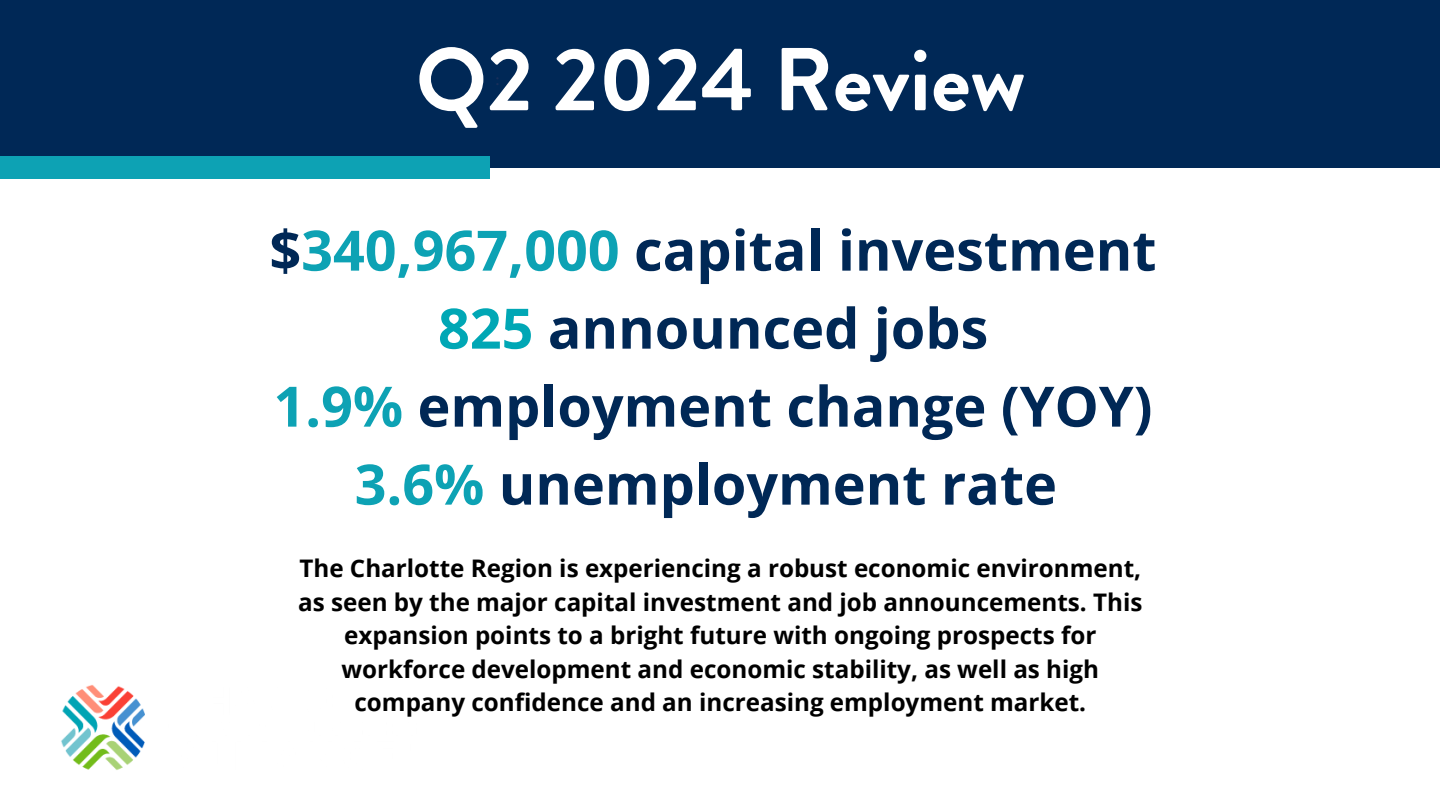
<style>
.page{position:relative;width:1440px;height:810px;background:#fff}
.page>*{position:absolute;margin:0;border:0;box-sizing:border-box;transform-origin:0 0}
.t1{font:700 89px "Brandon Grotesque";color:#fff}
.t2{font:700 55.8px/78px "Open Sans";color:#002856;text-align:center}
.t3{font:700 24.2px/33.5px "Open Sans";color:#000;text-align:center}
.t4{font:19px "Brandon Grotesque";color:#19305b}
.s1{color:#0da2b4}
.s2{color:#00a7b5}
</style>
<div class="page">
<div style="left:0;top:0;width:1440px;height:168px;background:#002856"></div>
<div style="left:0;top:156px;width:489px;height:23px;background:#0da2b4"></div>
<img style="left:61px;top:685px;width:84px;height:85px">
<p class="t1" style="left:416px;top:17px;width:611px">Q2 2024 Review</p>
<p class="t4" style="left:495px;top:65px;width:6px">:</p>
<h1 class="t2" style="left:269px;top:210px;width:889px">$<span class="s1">340,967,000</span> capital investment<br><span class="s2">825</span> announced jobs<br><span class="s1">1.9%</span> employment change (YOY)<br><span class="s1">3.6%</span> unemployment rate</h1>
<p class="t3" style="left:298px;top:551px;width:846px">The Charlotte Region is experiencing a robust economic environment, as seen by the major capital investment and job announcements. This expansion points to a bright future with ongoing prospects for workforce development and economic stability, as well as high company confidence and an increasing employment market.</p>
</div>
